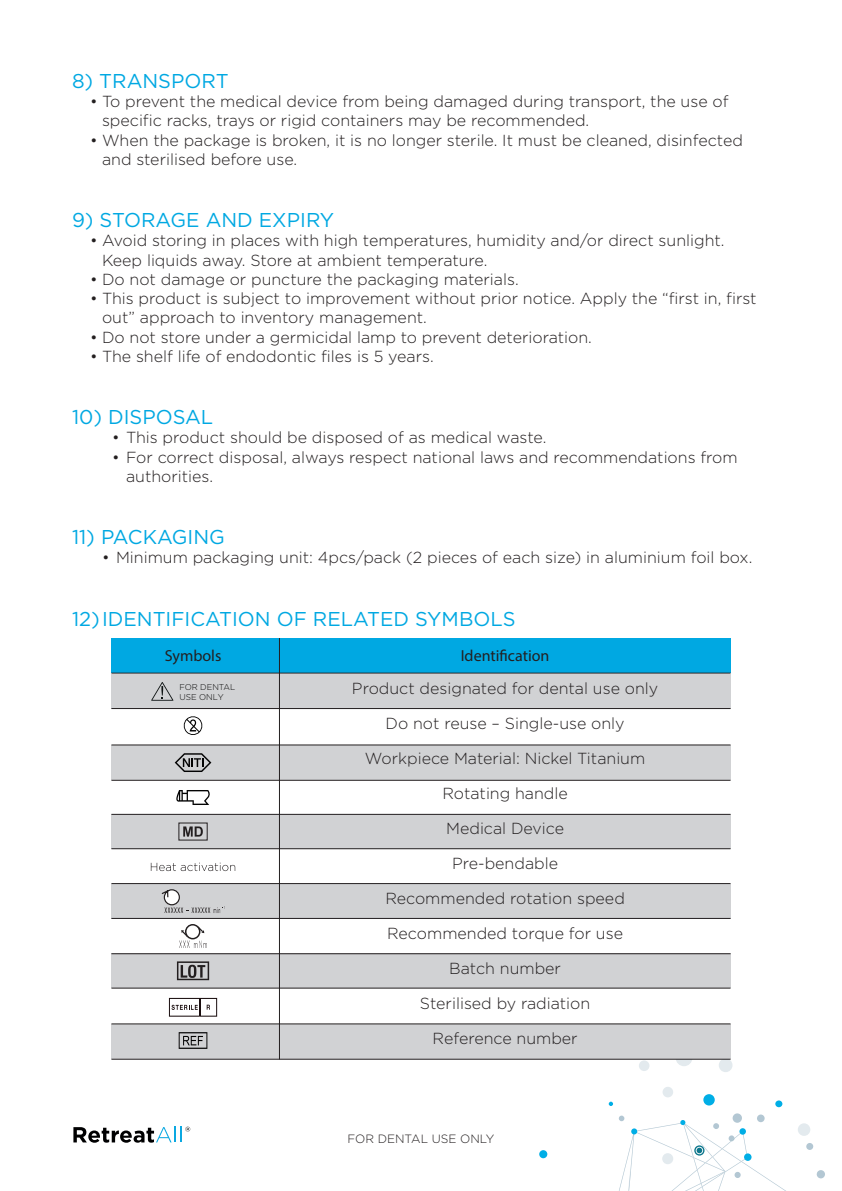
<style>
.page{position:relative;width:842px;height:1191px;background:#fff}
.page>*{position:absolute;margin:0;border:0;box-sizing:border-box;transform-origin:0 0}
.t1{font:20px "Gotham";color:#00a8e2}
.t2{font:300 16px/19.2px "Gotham";color:#231f20}
.t3{font:16px "Myriad Pro";color:#231f20}
.t4{font:300 12px "Gotham";color:#231f20}
.t5{font:300 8.4px/10px "Gotham";color:#030303}
</style>
<div class="page">
<div style="left:703px;top:1094px;width:12px;height:11px;background:#00aee6;border-radius:50%"></div>
<div style="left:539px;top:1150px;width:8px;height:8px;background:#00aee6;border-radius:50%"></div>
<div style="left:775px;top:1100px;width:7px;height:7px;background:#00aee6;border-radius:50%"></div>
<svg style="left:806px;top:1143px;width:7px;height:7px"></svg>
<svg style="left:816px;top:1170px;width:9px;height:8px"></svg>
<svg style="left:619px;top:1113px;width:167px;height:78px"></svg>
<div style="left:719px;top:1058px;width:13px;height:14px;background:#e3eaee;border-radius:7px"></div>
<div style="left:639px;top:1060px;width:10px;height:11px;background:#e3eaee;border-radius:5px"></div>
<div style="left:662px;top:1086px;width:11px;height:11px;background:#e3eaee;border-radius:5px"></div>
<svg style="left:676px;top:1059px;width:16px;height:7px"></svg>
<div style="left:662px;top:1153px;width:11px;height:11px;background:#e3eaee;border-radius:6px"></div>
<div style="left:798px;top:1123px;width:12px;height:12px;background:#e3eaee;border-radius:6px"></div>
<svg style="left:609px;top:1101px;width:4px;height:5px"></svg>
<svg style="left:73px;top:1126px;width:117px;height:16px"></svg>
<div style="left:111px;top:638px;width:619px;height:35px;background:#00a8e2"></div>
<div style="left:111px;top:674px;width:619px;height:35px;background:#d1d2d4"></div>
<div style="left:111px;top:745px;width:619px;height:35px;background:#d1d2d4"></div>
<div style="left:111px;top:814px;width:619px;height:35px;background:#d1d2d4"></div>
<div style="left:111px;top:883px;width:619px;height:35px;background:#d1d2d4"></div>
<div style="left:111px;top:953px;width:619px;height:35px;background:#d1d2d4"></div>
<div style="left:111px;top:1024px;width:619px;height:35px;background:#d1d2d4"></div>
<hr style="left:111px;top:673px;width:619px;height:1px;background:#231f20">
<hr style="left:111px;top:708px;width:619px;height:1px;background:#231f20">
<hr style="left:111px;top:744px;width:619px;height:1px;background:#231f20">
<hr style="left:111px;top:780px;width:619px;height:1px;background:#231f20">
<hr style="left:111px;top:814px;width:619px;height:1px;background:#231f20">
<hr style="left:111px;top:848px;width:619px;height:1px;background:#231f20">
<hr style="left:111px;top:918px;width:619px;height:1px;background:#231f20">
<hr style="left:111px;top:953px;width:619px;height:1px;background:#231f20">
<hr style="left:111px;top:987px;width:619px;height:1px;background:#231f20">
<hr style="left:111px;top:1023px;width:619px;height:1px;background:#231f20">
<hr style="left:111px;top:1058px;width:619px;height:1px;background:#231f20">
<hr style="left:111px;top:883px;width:619px;height:1px;background:#231f20">
<svg style="left:151px;top:682px;width:22px;height:18px"></svg>
<svg style="left:183px;top:716px;width:20px;height:19px"></svg>
<svg style="left:175px;top:753px;width:36px;height:19px"></svg>
<svg style="left:151px;top:862px;width:84px;height:9px"></svg>
<svg style="left:179px;top:926px;width:28px;height:22px"></svg>
<div style="left:186px;top:925px;width:13px;height:13px;background:#fff;border-radius:50%"></div>
<svg style="left:177px;top:961px;width:32px;height:19px"></svg>
<svg style="left:179px;top:1032px;width:28px;height:16px"></svg>
<hr style="left:279px;top:638px;width:1px;height:421px;background:#231f20">
<svg style="left:162px;top:889px;width:63px;height:24px"></svg>
<svg style="left:169px;top:998px;width:48px;height:18px"></svg>
<svg style="left:176px;top:790px;width:34px;height:15px"></svg>
<svg style="left:183px;top:826px;width:20px;height:10px"></svg>
<p class="t1" style="left:72px;top:70px;width:158px">8) TRANSPORT</p>
<p class="t2" style="left:102px;top:92px;width:628px;text-indent:-12px">• To prevent the medical device from being damaged during transport, the use of specific racks, trays or rigid containers may be recommended.</p>
<p class="t2" style="left:102px;top:130px;width:642px;text-indent:-12px">• When the package is broken, it is no longer sterile. It must be cleaned, disinfected and sterilised before use.</p>
<p class="t1" style="left:72px;top:209px;width:264px">9) STORAGE AND EXPIRY</p>
<p class="t2" style="left:102px;top:231px;width:624px;text-indent:-12px">• Avoid storing in places with high temperatures, humidity and/or direct sunlight.<br>Keep liquids away. Store at ambient temperature.</p>
<p class="t2" style="left:90px;top:269px;width:430px">• Do not damage or puncture the packaging materials.</p>
<p class="t2" style="left:102px;top:289px;width:656px;text-indent:-12px">• This product is subject to improvement without prior notice. Apply the “first in, first out” approach to inventory management.</p>
<p class="t2" style="left:90px;top:327px;width:503px">• Do not store under a germicidal lamp to prevent deterioration.</p>
<p class="t2" style="left:90px;top:346px;width:345px">• The shelf life of endodontic files is 5 years.</p>
<p class="t1" style="left:72px;top:406px;width:143px">10) DISPOSAL</p>
<p class="t2" style="left:112px;top:428px;width:436px">• This product should be disposed of as medical waste.</p>
<p class="t2" style="left:126px;top:447px;width:613px;text-indent:-14px">• For correct disposal, always respect national laws and recommendations from authorities.</p>
<p class="t1" style="left:72px;top:526px;width:154px">11) PACKAGING</p>
<p class="t2" style="left:102px;top:548px;width:652px">• Minimum packaging unit: 4pcs/pack (2 pieces of each size) in aluminium foil box.</p>
<p class="t1" style="left:72px;top:607px;width:445px">12)IDENTIFICATION OF RELATED SYMBOLS</p>
<p class="t3" style="left:165px;top:645px;width:58px">Symbols</p>
<p class="t3" style="left:461px;top:645px;width:90px">Identification</p>
<p class="t2" style="left:352px;top:679px;width:308px">Product designated for dental use only</p>
<p class="t2" style="left:386px;top:714px;width:241px">Do not reuse – Single-use only</p>
<p class="t2" style="left:365px;top:749px;width:282px">Workpiece Material: Nickel Titanium</p>
<p class="t2" style="left:442px;top:784px;width:127px">Rotating handle</p>
<p class="t2" style="left:446px;top:819px;width:119px">Medical Device</p>
<p class="t2" style="left:452px;top:854px;width:107px">Pre-bendable</p>
<p class="t2" style="left:385px;top:889px;width:241px">Recommended rotation speed</p>
<p class="t2" style="left:387px;top:924px;width:237px">Recommended torque for use</p>
<p class="t2" style="left:449px;top:959px;width:113px">Batch number</p>
<p class="t2" style="left:420px;top:994px;width:172px">Sterilised by radiation</p>
<p class="t2" style="left:433px;top:1029px;width:147px">Reference number</p>
<p class="t5" style="left:179px;top:681px;width:57px">FOR DENTAL<br>USE ONLY</p>
<p class="t4" style="left:348px;top:1131px;width:148px">FOR DENTAL USE ONLY</p>
</div>
